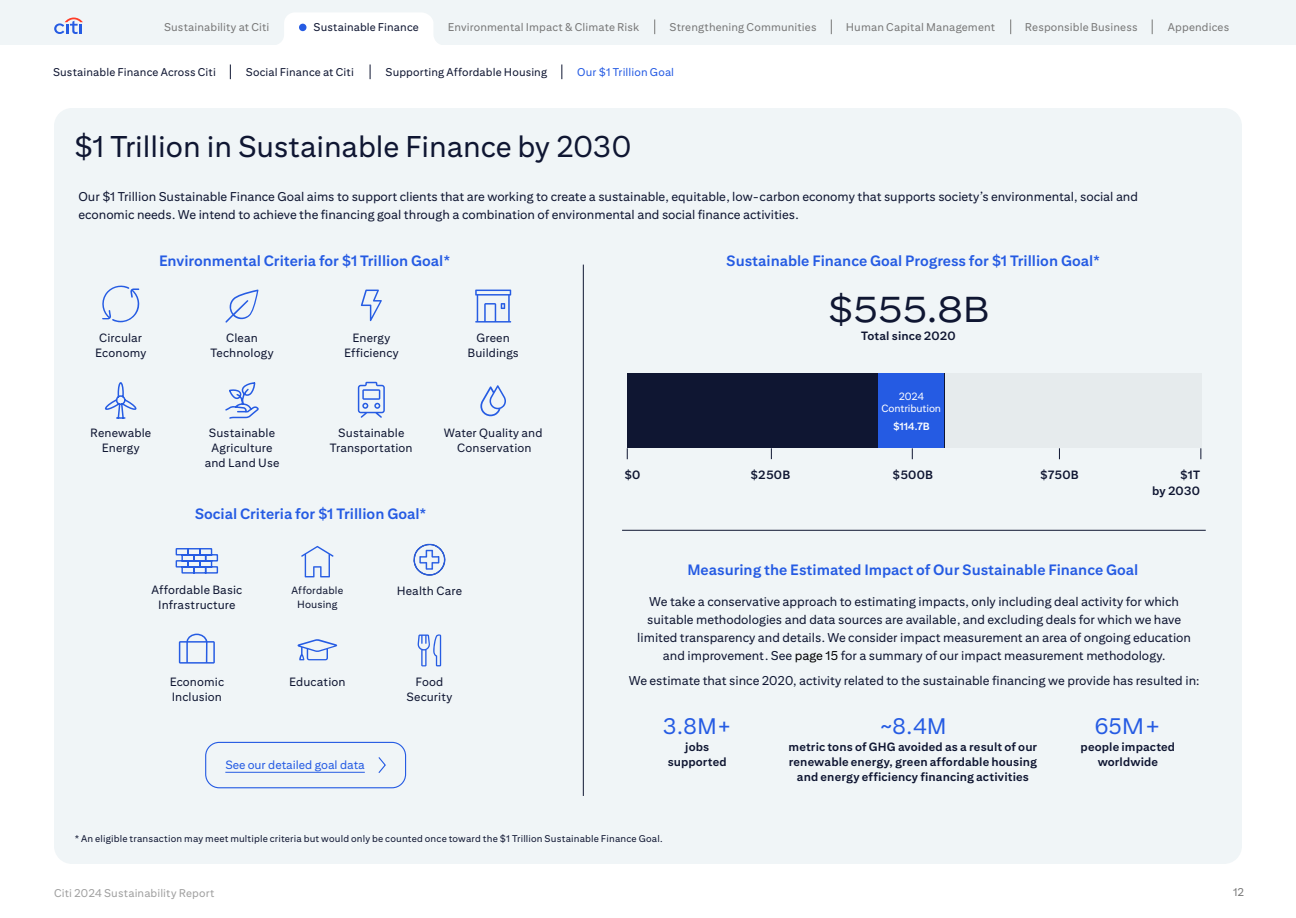
<style>
.page{position:relative;width:1296px;height:918px;background:#fff}
.page>*{position:absolute;margin:0;border:0;box-sizing:border-box;transform-origin:0 0}
.Medium_Data_Numbers{font:36px "Citi Sans Display";color:#0f1632}
.Tier_1_Callout_-_Title{font:30px "Citi Sans Text";color:#0f1632}
.XXSmall_Data_Numbers{font:22.5px "Citi Sans Text";color:#255be3}
.Medium_Accent_Text{font:700 15px "Citi Sans Text";color:#255be3}
.Callout_-_Body_Copy{font:12.75px/18px "Citi Sans Text";color:#0f1632}
.XXSmall_Accent_Text{font:12px/15px "Citi Sans Text";letter-spacing:.01em;color:#0f1632;text-align:center}
.XSmall_Accent_Text{font:700 12px/15px "Citi Sans Text";letter-spacing:.01em;color:#0f1632;text-align:center}
.Button_Link{font:12px "Citi Sans Text";color:#255be3}
.t1{font:11.25px "Citi Sans Text";letter-spacing:.01em;color:#787878}
.t2{font:11.25px "Citi Sans Text";letter-spacing:.01em;color:#0f1632}
.t3{font:11.25px "Citi Sans Text";letter-spacing:.01em;color:#a0a0a0}
.Navigation_L1{font:11.25px "Citi Sans Text";letter-spacing:.01em;color:#255be3}
.XXSmall_Accent_Text-2{font:10.5px/13.5px "Citi Sans Text";letter-spacing:.015em;color:#0f1632;text-align:center}
.Body_Copy{font:10.5px/12px "Citi Sans Text";letter-spacing:-.01em;color:#fff;text-align:center}
.Body_Copy-2{font:700 10.5px "Citi Sans Text";color:#fff}
.Footnotes{font:9.75px "Citi Sans Text";letter-spacing:.015em;color:#0f1632}
.s1{color:#000}
.s2{font-family:"Citi Sans Display"}
</style>
<div class="page">
<div style="left:0;top:0;width:1296px;height:44px;background:#f0f5f7"></div>
<svg style="left:273px;top:13px;width:171px;height:32px"></svg>
<div style="left:299px;top:24px;width:8px;height:7px;background:#255be3;border-radius:50%"></div>
<svg style="left:54px;top:18px;width:29px;height:16px"></svg>
<svg style="left:230px;top:64px;width:1px;height:15px"></svg>
<svg style="left:370px;top:64px;width:1px;height:15px"></svg>
<svg style="left:562px;top:64px;width:1px;height:15px"></svg>
<svg style="left:654px;top:19px;width:1px;height:15px"></svg>
<svg style="left:831px;top:19px;width:1px;height:15px"></svg>
<svg style="left:1010px;top:19px;width:1px;height:15px"></svg>
<svg style="left:1152px;top:19px;width:1px;height:15px"></svg>
<div style="left:54px;top:108px;width:1188px;height:756px;background:#f0f5f7;border-radius:18px"></div>
<div style="left:205px;top:742px;width:201px;height:46px;border:1px solid #255be3;border-radius:14px"></div>
<hr style="left:225px;top:772px;width:140px;height:1px;background:#255be3">
<svg style="left:378px;top:757px;width:8px;height:16px"></svg>
<hr style="left:622px;top:530px;width:584px;height:1px;background:#0f1632">
<hr style="left:583px;top:265px;width:1px;height:531px;background:#0f1632">
<svg style="left:298px;top:639px;width:39px;height:21px"></svg>
<svg style="left:358px;top:382px;width:27px;height:36px"></svg>
<svg style="left:225px;top:290px;width:34px;height:33px"></svg>
<svg style="left:361px;top:290px;width:21px;height:32px"></svg>
<svg style="left:418px;top:634px;width:23px;height:32px"></svg>
<svg style="left:475px;top:290px;width:36px;height:33px"></svg>
<svg style="left:301px;top:546px;width:33px;height:31px"></svg>
<svg style="left:175px;top:548px;width:44px;height:26px"></svg>
<svg style="left:413px;top:544px;width:32px;height:32px"></svg>
<svg style="left:480px;top:385px;width:26px;height:31px"></svg>
<svg style="left:105px;top:382px;width:31px;height:37px"></svg>
<svg style="left:225px;top:382px;width:34px;height:37px"></svg>
<svg style="left:102px;top:285px;width:38px;height:38px"></svg>
<svg style="left:179px;top:634px;width:36px;height:30px"></svg>
<div style="left:746px;top:373px;width:455px;height:75px;background:#e6ebed"></div>
<div style="left:627px;top:373px;width:317px;height:75px;background:#0f1632"></div>
<div style="left:878px;top:373px;width:66px;height:75px;background:#255be3"></div>
<p class="t1" style="left:164px;top:20px;width:107px">Sustainability at Citi</p>
<p class="t1" style="left:448px;top:20px;width:193px">Environmental Impact &amp; Climate Risk</p>
<p class="t1" style="left:670px;top:20px;width:148px">Strengthening Communities</p>
<p class="t1" style="left:846px;top:20px;width:151px">Human Capital Management</p>
<p class="t1" style="left:1025px;top:20px;width:114px">Responsible Business</p>
<p class="t1" style="left:1168px;top:20px;width:63px">Appendices</p>
<p class="Navigation_L1" style="left:577px;top:65px;width:98px">Our $1 Trillion Goal</p>
<p class="t2" style="left:314px;top:20px;width:107px">Sustainable Finance</p>
<p class="t2" style="left:53px;top:65px;width:164px">Sustainable Finance Across Citi</p>
<p class="t2" style="left:246px;top:65px;width:110px">Social Finance at Citi</p>
<p class="t2" style="left:386px;top:65px;width:163px">Supporting Affordable Housing</p>
<p class="Tier_1_Callout_-_Title" style="left:74px;top:129px;width:559px">$1 Trillion in Sustainable Finance by 2030</p>
<p class="Callout_-_Body_Copy" style="left:78px;top:187px;width:1061px">Our $1 Trillion Sustainable Finance Goal aims to support clients that are working to create a sustainable, equitable, low-carbon economy that supports society’s environmental, social and economic needs. We intend to achieve the financing goal through a combination of environmental and social finance activities.</p>
<p class="Medium_Accent_Text" style="left:159px;top:252px;width:293px">Environmental Criteria for $1 Trillion Goal*</p>
<p class="XXSmall_Accent_Text" style="left:95px;top:330px;width:53px">Circular<br>Economy</p>
<p class="XXSmall_Accent_Text" style="left:226px;top:330px;width:33px">Clean</p>
<p class="XXSmall_Accent_Text" style="left:210px;top:345px;width:65px">Technology</p>
<p class="XXSmall_Accent_Text" style="left:344px;top:330px;width:56px">Energy<br>Efficiency</p>
<p class="XXSmall_Accent_Text" style="left:468px;top:330px;width:53px">Green<br>Buildings</p>
<p class="XXSmall_Accent_Text" style="left:90px;top:425px;width:62px">Renewable<br>Energy</p>
<p class="XXSmall_Accent_Text" style="left:205px;top:425px;width:76px">Sustainable<br>Agriculture and Land Use</p>
<p class="XXSmall_Accent_Text" style="left:330px;top:425px;width:84px">Sustainable<br>Transportation</p>
<p class="XXSmall_Accent_Text" style="left:444px;top:425px;width:100px">Water Quality and<br>Conservation</p>
<p class="Medium_Accent_Text" style="left:195px;top:505px;width:233px">Social Criteria for $1 Trillion Goal*</p>
<p class="XXSmall_Accent_Text" style="left:151px;top:582px;width:92px">Affordable Basic</p>
<p class="XXSmall_Accent_Text" style="left:397px;top:583px;width:67px">Health Care</p>
<p class="XXSmall_Accent_Text" style="left:158px;top:597px;width:79px">Infrastructure</p>
<p class="XXSmall_Accent_Text-2" style="left:292px;top:584px;width:53px">Affordable<br>Housing</p>
<p class="XXSmall_Accent_Text" style="left:170px;top:674px;width:56px;text-align:left">Economic<br>Inclusion</p>
<p class="XXSmall_Accent_Text" style="left:289px;top:674px;width:58px">Education</p>
<p class="XXSmall_Accent_Text" style="left:407px;top:674px;width:47px">Food<br>Security</p>
<p class="Button_Link" style="left:225px;top:758px;width:141px">See our detailed goal data</p>
<p class="Medium_Accent_Text" style="left:726px;top:252px;width:375px">Sustainable Finance Goal Progress for $1 Trillion Goal*</p>
<p class="Medium_Data_Numbers" style="left:828px;top:289px;width:163px">$555.8B</p>
<p class="XSmall_Accent_Text" style="left:861px;top:328px;width:96px">Total since 2020</p>
<p class="Body_Copy" style="left:882px;top:390px;width:61px">2024<br>Contribution</p>
<p class="Body_Copy-2" style="left:893px;top:420px;width:38px">$114.7B</p>
<p class="XSmall_Accent_Text" style="left:624px;top:467px;width:17px">$0</p>
<p class="XSmall_Accent_Text" style="left:751px;top:467px;width:41px">$250B</p>
<p class="XSmall_Accent_Text" style="left:1040px;top:467px;width:40px">$750B</p>
<p class="XSmall_Accent_Text" style="left:1180px;top:467px;width:21px">$1T</p>
<p class="XSmall_Accent_Text" style="left:1152px;top:483px;width:49px">by 2030</p>
<p class="XSmall_Accent_Text" style="left:893px;top:467px;width:42px">$500B</p>
<p class="Medium_Accent_Text" style="left:687px;top:561px;width:453px">Measuring the Estimated Impact of Our Sustainable Finance Goal</p>
<p class="Callout_-_Body_Copy" style="left:637px;top:592px;width:555px;text-align:center">We take a conservative approach to estimating impacts, only including deal activity for which suitable methodologies and data sources are available, and excluding deals for which we have limited transparency and details. We consider impact measurement an area of ongoing education and improvement. See <span class="s1">page 15</span> for a summary of our impact measurement methodology.</p>
<p class="Callout_-_Body_Copy" style="left:629px;top:671px;width:572px">We estimate that since 2020, activity related to the sustainable financing we provide has resulted in:</p>
<p class="XXSmall_Data_Numbers" style="left:663px;top:713px;width:70px">3.8M+</p>
<p class="XSmall_Accent_Text" style="left:668px;top:739px;width:61px">jobs supported</p>
<p class="XXSmall_Data_Numbers" style="left:879px;top:713px;width:69px">~8.4M</p>
<p class="XSmall_Accent_Text" style="left:789px;top:739px;width:250px">metric tons of GHG avoided as a result of our renewable energy, green affordable housing and energy efficiency financing activities</p>
<p class="XXSmall_Data_Numbers" style="left:1095px;top:713px;width:68px">65<span class="s2">M+</span></p>
<p class="XSmall_Accent_Text" style="left:1081px;top:739px;width:96px">people impacted worldwide</p>
<p class="Footnotes" style="left:75px;top:833px;width:589px">* An eligible transaction may meet multiple criteria but would only be counted once toward the $1 Trillion Sustainable Finance Goal.</p>
<p class="t3" style="left:54px;top:887px;width:162px">Citi 2024 Sustainability Report</p>
<p class="t1" style="left:1233px;top:886px;width:13px">12</p>
</div>
